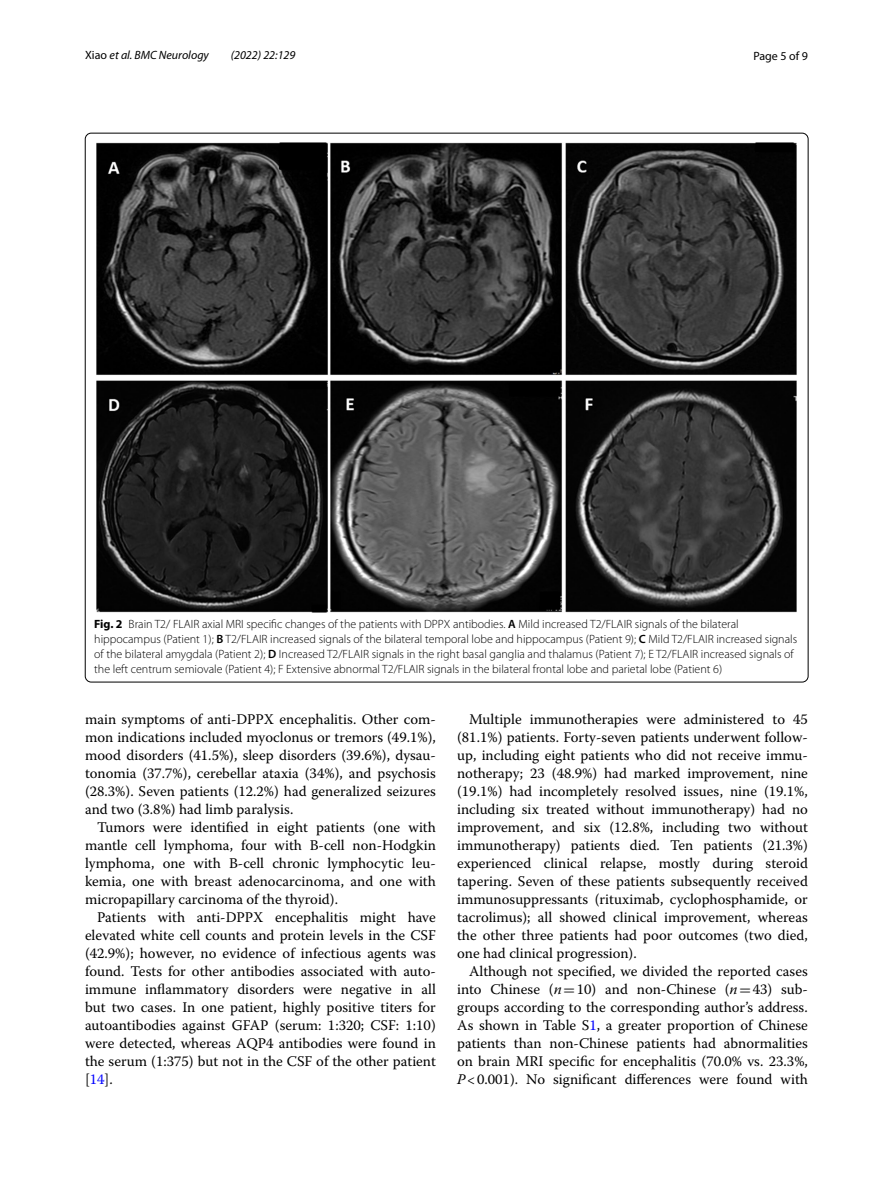
<style>
.page{position:relative;width:893px;height:1187px;background:#fff}
.page>*{position:absolute;margin:0;border:0;box-sizing:border-box;transform-origin:0 0}
.t1{font:14.7px/18px "Warnock Pro";color:#000;text-align:justify}
.t2{font:300 12px/15px "Myriad Pro";color:#000}
.t3{font:italic 12px "Myriad Pro";color:#000}
.t4{font:12px "Myriad Pro";color:#000}
.s1{font-style:normal}
.s2{font-weight:700}
.s3{font-weight:600}
.s4{color:#00f}
.s5{font-style:italic}
.s6{font-family:"MTSY"}
</style>
<div class="page">
<img style="left:96px;top:142px;width:701px;height:470px">
<p class="t3" style="left:85px;top:48px;width:125px"><span class="s1">Xiao</span> et al. BMC Neurology</p>
<p class="t3" style="left:231px;top:48px;width:66px">(2022) 22:129</p>
<p class="t4" style="left:753px;top:48px;width:56px">Page 5 of 9</p>
<p class="t2" style="left:94px;top:616px;width:704px"><span class="s2">Fig. 2</span> Brain T2/ FLAIR axial MRI specific changes of the patients with DPPX antibodies. <span class="s3">A</span> Mild increased T2/FLAIR signals of the bilateral hippocampus (Patient 1); <span class="s3">B</span> T2/FLAIR increased signals of the bilateral temporal lobe and hippocampus (Patient 9); <span class="s3">C</span> Mild T2/FLAIR increased signals of the bilateral amygdala (Patient 2); <span class="s3">D</span> Increased T2/FLAIR signals in the right basal ganglia and thalamus (Patient 7); E T2/FLAIR increased signals of the left centrum semiovale (Patient 4); F Extensive abnormal T2/FLAIR signals in the bilateral frontal lobe and parietal lobe (Patient 6)</p>
<p class="t1" style="left:85px;top:710px;width:352px">main symptoms of anti-DPPX encephalitis. Other com&shy;mon indications included myoclonus or tremors (49.1%), mood disorders (41.5%), sleep disorders (39.6%), dysau&shy;tonomia (37.7%), cerebellar ataxia (34%), and psychosis (28.3%). Seven patients (12.2%) had generalized seizures and two (3.8%) had limb paralysis.</p>
<p class="t1" style="left:85px;top:818px;width:352px;text-indent:12px">Tumors were identified in eight patients (one with mantle cell lymphoma, four with B-cell non-Hodgkin lymphoma, one with B-cell chronic lymphocytic leu&shy;kemia, one with breast adenocarcinoma, and one with micropapillary carcinoma of the thyroid).</p>
<p class="t1" style="left:85px;top:908px;width:352px;text-indent:12px">Patients with anti-DPPX encephalitis might have elevated white cell counts and protein levels in the CSF (42.9%); however, no evidence of infectious agents was found. Tests for other antibodies associated with auto&shy;immune inflammatory disorders were negative in all but two cases. In one patient, highly positive titers for autoantibodies against GFAP (serum: 1:320; CSF: 1:10) were detected, whereas AQP4 antibodies were found in the serum (1:375) but not in the CSF of the other patient [<span class="s4">14</span>].</p>
<p class="t1" style="left:457px;top:710px;width:352px;text-indent:12px">Multiple immunotherapies were administered to 45 (81.1%) patients. Forty-seven patients underwent follow&shy;up, including eight patients who did not receive immu&shy;notherapy; 23 (48.9%) had marked improvement, nine (19.1%) had incompletely resolved issues, nine (19.1%, including six treated without immunotherapy) had no improvement, and six (12.8%, including two without immunotherapy) patients died. Ten patients (21.3%) experienced clinical relapse, mostly during steroid tapering. Seven of these patients subsequently received immunosuppressants (rituximab, cyclophosphamide, or tacrolimus); all showed clinical improvement, whereas the other three patients had poor outcomes (two died, one had clinical progression).</p>
<p class="t1" style="left:457px;top:962px;width:352px;text-indent:12px">Although not specified, we divided the reported cases into Chinese (<span class="s5">n</span><span class="s6">=</span>10) and non-Chinese (<span class="s5">n</span><span class="s6">=</span>43) sub&shy;groups according to the corresponding author’s address.<br>As shown in Table S<span class="s4">1</span>, a greater proportion of Chinese patients than non-Chinese patients had abnormalities on brain MRI specific for encephalitis (70.0% vs. 23.3%, <span class="s5">P</span>&lt;0.001). No significant differences were found with</p>
</div>
